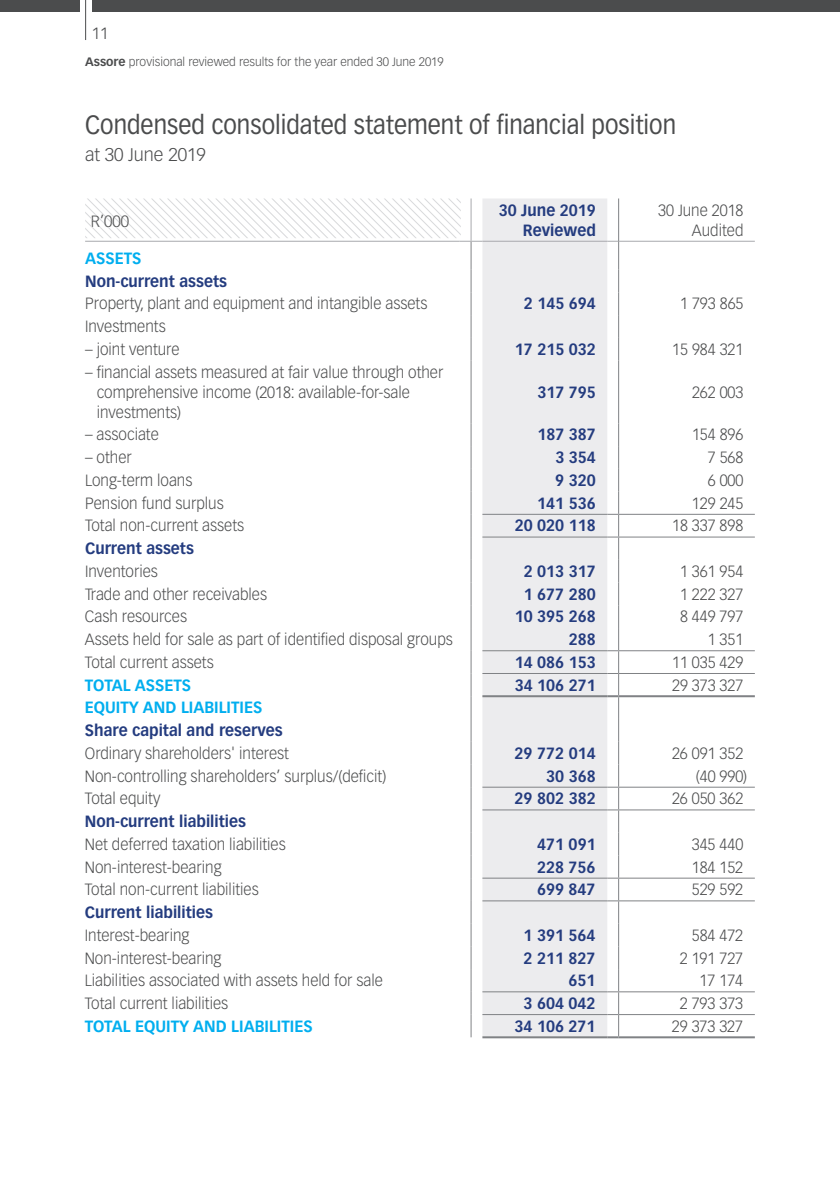
<style>
.page{position:relative;width:840px;height:1191px;background:#fff}
.page>*{position:absolute;margin:0;border:0;box-sizing:border-box;transform-origin:0 0}
.t1{font:26px "Vectora LT Std";color:#4b4c4d;scale:.9 1}
.t2{font:300 18px "Vectora LT Std";color:#4b4c4d}
.t3{font:300 16px/20px "Vectora LT Std";color:#4b4c4d;text-align:right;scale:.95 1}
.t4{font:700 16px/20px "Vectora LT Std";color:#243c7f;text-align:right;scale:.95 1}
.t5{font:700 16px "Vectora LT Std";color:#00aeef;scale:.95 1}
.t6{font:300 16px "Vectora LT Std";color:#4b4c4d}
.t7{font:300 12px "Vectora LT Std";color:#4b4c4d}
.s1{font-weight:700}
</style>
<div class="page">
<div style="left:0;top:0;width:839px;height:11px;background:#4b4c4d"></div>
<div style="left:80px;top:0;width:12px;height:11px;background:#fff"></div>
<hr style="left:85px;top:0;width:1px;height:40px;background:#4b4c4d">
<div style="left:482px;top:199px;width:125px;height:837px;background:#ececee"></div>
<hr style="left:482px;top:241px;width:125px;height:1px;background:#a8a9ad">
<hr style="left:629px;top:241px;width:125px;height:1px;background:#a8a9ad">
<hr style="left:470px;top:360px;width:1px;height:63px;background:#808285">
<svg style="left:470px;top:423px;width:1px;height:614px"></svg>
<hr style="left:617px;top:198px;width:1px;height:43px;background:#808285">
<svg style="left:607px;top:241px;width:22px;height:119px"></svg>
<hr style="left:617px;top:360px;width:1px;height:63px;background:#808285">
<hr style="left:482px;top:514px;width:125px;height:1px;background:#808285">
<hr style="left:629px;top:514px;width:125px;height:1px;background:#808285">
<hr style="left:482px;top:536px;width:125px;height:1px;background:#808285">
<hr style="left:629px;top:536px;width:125px;height:1px;background:#808285">
<hr style="left:482px;top:650px;width:125px;height:1px;background:#808285">
<hr style="left:629px;top:650px;width:125px;height:1px;background:#808285">
<hr style="left:482px;top:673px;width:125px;height:1px;background:#808285">
<hr style="left:629px;top:673px;width:125px;height:1px;background:#808285">
<hr style="left:482px;top:695px;width:125px;height:2px;background:#808285">
<hr style="left:629px;top:695px;width:125px;height:2px;background:#808285">
<hr style="left:482px;top:786px;width:125px;height:1px;background:#808285">
<hr style="left:629px;top:786px;width:125px;height:1px;background:#808285">
<hr style="left:482px;top:809px;width:125px;height:1px;background:#808285">
<hr style="left:629px;top:809px;width:125px;height:1px;background:#808285">
<hr style="left:482px;top:877px;width:125px;height:1px;background:#808285">
<hr style="left:629px;top:877px;width:125px;height:1px;background:#808285">
<hr style="left:482px;top:900px;width:125px;height:1px;background:#808285">
<hr style="left:629px;top:900px;width:125px;height:1px;background:#808285">
<hr style="left:482px;top:991px;width:125px;height:1px;background:#808285">
<hr style="left:629px;top:991px;width:125px;height:1px;background:#808285">
<hr style="left:482px;top:1014px;width:125px;height:1px;background:#808285">
<hr style="left:629px;top:1014px;width:125px;height:1px;background:#808285">
<hr style="left:482px;top:1036px;width:125px;height:2px;background:#808285">
<svg style="left:607px;top:423px;width:22px;height:615px"></svg>
<hr style="left:629px;top:1036px;width:125px;height:2px;background:#808285">
<svg style="left:85px;top:198px;width:397px;height:162px"></svg>
<p class="t6" style="left:92px;top:24px;width:18px">11</p>
<p class="t7" style="left:85px;top:55px;width:360px"><span class="s1">Assore</span> provisional reviewed results for the year ended 30 June 2019</p>
<h1 class="t1" style="left:85px;top:109px;width:658px">Condensed consolidated statement of financial position</h1>
<p class="t2" style="left:85px;top:144px;width:122px">at 30 June 2019</p>
<p class="t6" style="left:91px;top:212px;width:40px">R’000</p>
<p class="t4" style="left:498px;top:200px;width:104px">30 June 2019<br>Reviewed</p>
<p class="t3" style="left:658px;top:200px;width:91px">30 June 2018<br>Audited</p>
<p class="t5" style="left:85px;top:248px;width:61px">ASSETS</p>
<p class="t4" style="left:85px;top:271px;width:151px">Non-current assets</p>
<p class="t3" style="left:85px;top:294px;width:361px">Property, plant and equipment and intangible assets</p>
<p class="t4" style="left:523px;top:294px;width:77px">2 145 694</p>
<p class="t3" style="left:679px;top:294px;width:68px">1 793 865</p>
<p class="t3" style="left:85px;top:317px;width:86px">Investments</p>
<p class="t3" style="left:85px;top:339px;width:101px">– joint venture</p>
<p class="t4" style="left:514px;top:339px;width:87px">17 215 032</p>
<p class="t3" style="left:672px;top:339px;width:76px">15 984 321</p>
<p class="t3" style="left:97px;top:362px;width:366px;text-align:left;text-indent:-12px">– financial assets measured at fair value through other comprehensive income (2018: available-for-sale investments)</p>
<p class="t4" style="left:537px;top:382px;width:63px">317 795</p>
<p class="t3" style="left:691px;top:382px;width:56px">262 003</p>
<p class="t3" style="left:85px;top:425px;width:79px">– associate</p>
<p class="t4" style="left:537px;top:425px;width:63px">187 387</p>
<p class="t3" style="left:691px;top:425px;width:56px">154 896</p>
<p class="t3" style="left:85px;top:448px;width:51px">– other</p>
<p class="t4" style="left:555px;top:447px;width:44px">3 354</p>
<p class="t3" style="left:707px;top:448px;width:39px">7 568</p>
<p class="t3" style="left:85px;top:470px;width:114px">Long-term loans</p>
<p class="t4" style="left:555px;top:470px;width:44px">9 320</p>
<p class="t3" style="left:707px;top:470px;width:39px">6 000</p>
<p class="t3" style="left:85px;top:493px;width:147px">Pension fund surplus</p>
<p class="t4" style="left:537px;top:493px;width:63px">141 536</p>
<p class="t3" style="left:691px;top:493px;width:56px">129 245</p>
<p class="t3" style="left:85px;top:516px;width:169px">Total non-current assets</p>
<p class="t4" style="left:514px;top:516px;width:87px">20 020 118</p>
<p class="t3" style="left:671px;top:516px;width:76px">18 337 898</p>
<p class="t4" style="left:85px;top:538px;width:116px">Current assets</p>
<p class="t3" style="left:85px;top:561px;width:78px">Inventories</p>
<p class="t4" style="left:523px;top:561px;width:77px">2 013 317</p>
<p class="t3" style="left:679px;top:561px;width:68px">1 361 954</p>
<p class="t3" style="left:85px;top:584px;width:193px">Trade and other receivables</p>
<p class="t4" style="left:523px;top:584px;width:77px">1 677 280</p>
<p class="t3" style="left:679px;top:584px;width:68px">1 222 327</p>
<p class="t3" style="left:85px;top:607px;width:109px">Cash resources</p>
<p class="t4" style="left:514px;top:606px;width:87px">10 395 268</p>
<p class="t3" style="left:679px;top:607px;width:68px">8 449 797</p>
<p class="t3" style="left:85px;top:629px;width:388px">Assets held for sale as part of identified disposal groups</p>
<p class="t4" style="left:568px;top:629px;width:30px">288</p>
<p class="t3" style="left:707px;top:629px;width:39px">1 351</p>
<p class="t3" style="left:85px;top:652px;width:137px">Total current assets</p>
<p class="t4" style="left:514px;top:652px;width:87px">14 086 153</p>
<p class="t3" style="left:671px;top:652px;width:76px">11 035 429</p>
<p class="t5" style="left:85px;top:675px;width:113px">TOTAL ASSETS</p>
<p class="t4" style="left:514px;top:675px;width:87px">34 106 271</p>
<p class="t3" style="left:671px;top:675px;width:76px">29 373 327</p>
<p class="t5" style="left:85px;top:698px;width:188px">EQUITY AND LIABILITIES</p>
<p class="t4" style="left:85px;top:720px;width:209px">Share capital and reserves</p>
<p class="t3" style="left:85px;top:743px;width:216px">Ordinary shareholders' interest</p>
<p class="t4" style="left:514px;top:743px;width:87px">29 772 014</p>
<p class="t3" style="left:671px;top:743px;width:76px">26 091 352</p>
<p class="t3" style="left:85px;top:766px;width:318px">Non-controlling shareholders’ surplus/(deficit)</p>
<p class="t4" style="left:546px;top:766px;width:54px">30 368</p>
<p class="t3" style="left:695px;top:766px;width:56px">(40 990)</p>
<p class="t3" style="left:85px;top:789px;width:81px">Total equity</p>
<p class="t4" style="left:514px;top:788px;width:87px">29 802 382</p>
<p class="t3" style="left:671px;top:789px;width:76px">26 050 362</p>
<p class="t4" style="left:85px;top:811px;width:171px">Non-current liabilities</p>
<p class="t3" style="left:85px;top:834px;width:213px">Net deferred taxation liabilities</p>
<p class="t4" style="left:537px;top:834px;width:63px">471 091</p>
<p class="t3" style="left:691px;top:834px;width:56px">345 440</p>
<p class="t3" style="left:85px;top:857px;width:145px">Non-interest-bearing</p>
<p class="t4" style="left:537px;top:857px;width:63px">228 756</p>
<p class="t3" style="left:691px;top:857px;width:56px">184 152</p>
<p class="t3" style="left:85px;top:880px;width:184px">Total non-current liabilities</p>
<p class="t4" style="left:536px;top:879px;width:63px">699 847</p>
<p class="t3" style="left:691px;top:880px;width:56px">529 592</p>
<p class="t4" style="left:85px;top:902px;width:136px">Current liabilities</p>
<p class="t3" style="left:85px;top:925px;width:111px">Interest-bearing</p>
<p class="t4" style="left:523px;top:925px;width:77px">1 391 564</p>
<p class="t3" style="left:691px;top:925px;width:56px">584 472</p>
<p class="t3" style="left:85px;top:948px;width:145px">Non-interest-bearing</p>
<p class="t4" style="left:523px;top:948px;width:77px">2 211 827</p>
<p class="t3" style="left:679px;top:948px;width:68px">2 191 727</p>
<p class="t3" style="left:85px;top:971px;width:315px">Liabilities associated with assets held for sale</p>
<p class="t4" style="left:568px;top:970px;width:30px">651</p>
<p class="t3" style="left:699px;top:971px;width:47px">17 174</p>
<p class="t3" style="left:85px;top:993px;width:152px">Total current liabilities</p>
<p class="t4" style="left:523px;top:993px;width:77px">3 604 042</p>
<p class="t3" style="left:679px;top:993px;width:68px">2 793 373</p>
<p class="t5" style="left:85px;top:1016px;width:241px">TOTAL EQUITY AND LIABILITIES</p>
<p class="t4" style="left:514px;top:1016px;width:87px">34 106 271</p>
<p class="t3" style="left:671px;top:1016px;width:76px">29 373 327</p>
</div>
